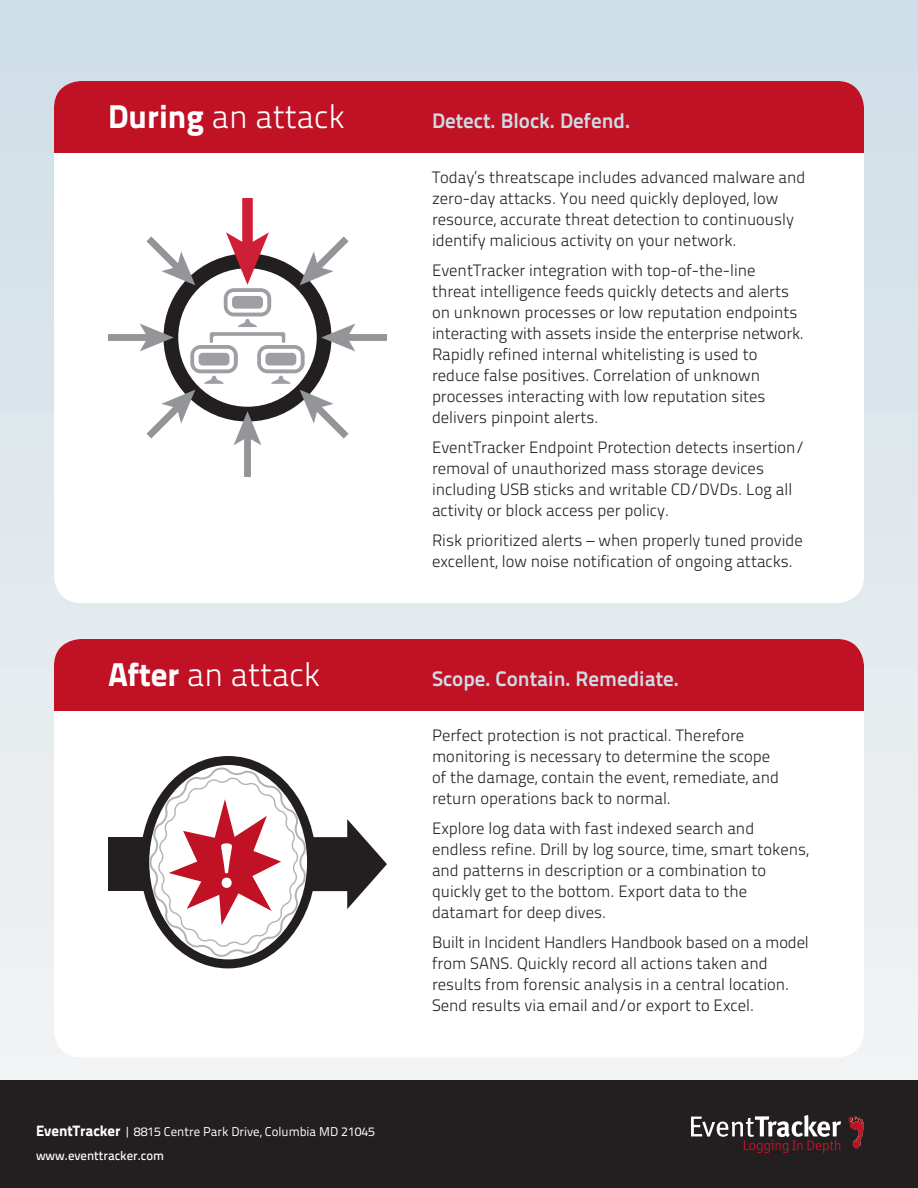
<style>
.page{position:relative;width:918px;height:1188px;background:#fff}
.page>*{position:absolute;margin:0;border:0;box-sizing:border-box;transform-origin:0 0}
.t1{font:700 65.7px "Minion Pro";color:#fff}
.t2{font:300 33px "Titillium Text 22 L";color:#fff}
.t3{font:700 21px "Titillium Text 22 L";color:#cddde6}
.t4{font:300 16.5px/21px "Titillium Text 22 L";color:#231f20}
.t5{font:12.75px/24px "Titillium Text 22 L";color:#fff}
.s1{font-weight:800}
.s2{font-weight:800;font-size:15px}
.s3{font-weight:500}
</style>
<div class="page">
<div style="left:0;top:0;width:918px;height:1080px;background:linear-gradient(to bottom,#cedee7,#f3f3f4)"></div>
<div style="left:0;top:1080px;width:918px;height:108px;background:#231f20"></div>
<svg style="left:691px;top:1115px;width:150px;height:38px"></svg>
<svg style="left:848px;top:1117px;width:10px;height:6px"></svg>
<div style="left:54px;top:639px;width:810px;height:419px;background:#fff;border-radius:27px"></div>
<div style="left:54px;top:639px;width:810px;height:72px;background:#c01125"></div>
<div style="left:54px;top:81px;width:810px;height:522px;background:#fff;border-radius:27px"></div>
<div style="left:54px;top:81px;width:810px;height:72px;background:#c01125"></div>
<div style="left:108px;top:837px;width:40px;height:54px;background:#231f20"></div>
<div style="left:140px;top:756px;width:176px;height:212px;border:9px solid #231f20;border-radius:50%"></div>
<svg style="left:149px;top:767px;width:238px;height:190px"></svg>
<svg style="left:171px;top:261px;width:153px;height:153px"></svg>
<div style="left:163px;top:253px;width:169px;height:169px;border:15px solid #231f20;border-radius:50%"></div>
<div style="left:242px;top:198px;width:11px;height:50px;background:#ce1f36"></div>
<svg style="left:226px;top:232px;width:43px;height:53px"></svg>
<div style="left:244px;top:435px;width:7px;height:42px;background:#939598"></div>
<svg style="left:234px;top:411px;width:27px;height:34px"></svg>
<div style="left:108px;top:334px;width:42px;height:7px;background:#939598"></div>
<svg style="left:140px;top:324px;width:34px;height:27px"></svg>
<div style="left:345px;top:334px;width:42px;height:7px;background:#939598"></div>
<svg style="left:321px;top:324px;width:34px;height:27px"></svg>
<svg style="left:146px;top:236px;width:49px;height:49px"></svg>
<svg style="left:300px;top:390px;width:49px;height:49px"></svg>
<svg style="left:300px;top:236px;width:49px;height:49px"></svg>
<svg style="left:146px;top:390px;width:49px;height:49px"></svg>
<div style="left:224px;top:288px;width:47px;height:28px;background:#9d9fa2;border-radius:10px"></div>
<div style="left:228px;top:292px;width:39px;height:21px;background:#fff;border-radius:6px"></div>
<svg style="left:190px;top:345px;width:48px;height:28px"></svg>
<div style="left:194px;top:349px;width:40px;height:20px;background:#fff;border-radius:6px"></div>
<svg style="left:204px;top:376px;width:20px;height:8px"></svg>
<svg style="left:257px;top:345px;width:48px;height:28px"></svg>
<div style="left:261px;top:349px;width:40px;height:20px;background:#fff;border-radius:6px"></div>
<svg style="left:271px;top:376px;width:20px;height:8px"></svg>
<svg style="left:210px;top:319px;width:75px;height:24px"></svg>
<div style="left:232px;top:296px;width:31px;height:13px;background:#9d9fa2;border-radius:4px"></div>
<div style="left:199px;top:353px;width:31px;height:13px;background:#9d9fa2;border-radius:4px"></div>
<div style="left:265px;top:353px;width:31px;height:13px;background:#9d9fa2;border-radius:4px"></div>
<h2 class="t2" style="left:108px;top:93px;width:238px"><span class="s1">During</span> an attack</h2>
<p class="t3" style="left:432px;top:105px;width:200px">Detect. Block. Defend.</p>
<h2 class="t2" style="left:108px;top:651px;width:214px"><span class="s1">After</span> an attack</h2>
<h1 class="t1" style="left:217px;top:820px;width:20px">!</h1>
<p class="t5" style="left:36px;top:1119px;width:341px"><span class="s2">EventTracker</span> | 8815 Centre Park Drive, Columbia MD 21045 <span class="s3">www.eventtracker.com</span></p>
<p class="t4" style="left:432px;top:166px;width:375px">Today’s threatscape includes advanced malware and zero-day attacks. You need quickly deployed, low resource, accurate threat detection to continuously identify malicious activity on your network.</p>
<p class="t4" style="left:432px;top:259px;width:374px">EventTracker integration with top-of-the-line<br>threat intelligence feeds quickly detects and alerts on unknown processes or low reputation endpoints interacting with assets inside the enterprise network.<br>Rapidly refined internal whitelisting is used to reduce false positives. Correlation of unknown processes interacting with low reputation sites delivers pinpoint alerts.</p>
<p class="t4" style="left:432px;top:436px;width:374px">EventTracker Endpoint Protection detects insertion/ removal of unauthorized mass storage devices including USB sticks and writable CD/DVDs. Log all activity or block access per policy.</p>
<p class="t4" style="left:432px;top:529px;width:372px">Risk prioritized alerts – when properly tuned provide excellent, low noise notification of ongoing attacks.</p>
<p class="t3" style="left:432px;top:663px;width:249px">Scope. Contain. Remediate.</p>
<p class="t4" style="left:432px;top:724px;width:349px">Perfect protection is not practical. Therefore monitoring is necessary to determine the scope of the damage, contain the event, remediate, and return operations back to normal.</p>
<p class="t4" style="left:432px;top:817px;width:379px">Explore log data with fast indexed search and endless refine. Drill by log source, time, smart tokens, and patterns in description or a combination to quickly get to the bottom. Export data to the datamart for deep dives.</p>
<p class="t4" style="left:432px;top:931px;width:378px">Built in Incident Handlers Handbook based on a model from SANS. Quickly record all actions taken and results from forensic analysis in a central location.<br>Send results via email and/or export to Excel.</p>
</div>
